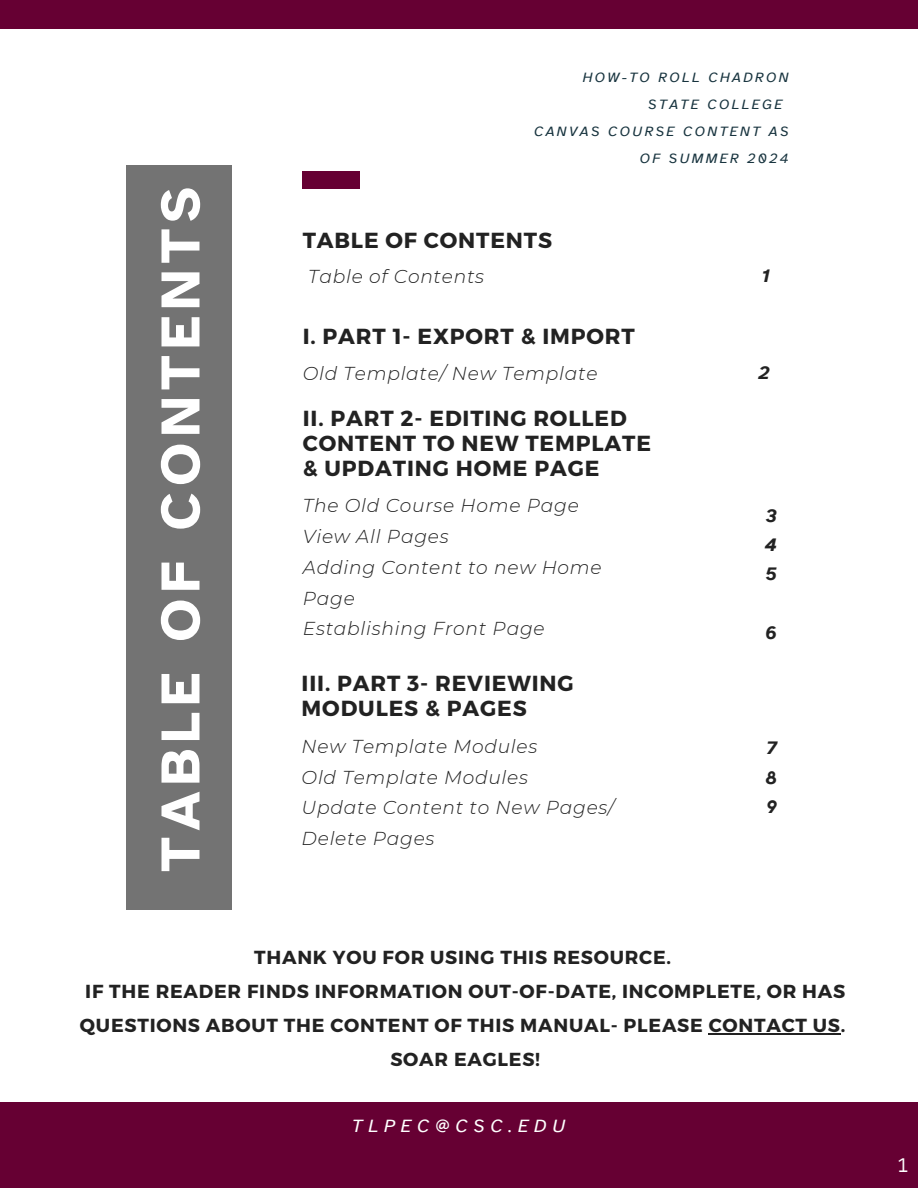
<style>
.page{position:relative;width:918px;height:1188px;background:#fff}
.page>*{position:absolute;margin:0;border:0;box-sizing:border-box;transform-origin:0 0}
.t1{font:700 56.85px "Atkinson Hyperlegible";letter-spacing:.11em;color:#fff}
.t2{font:700 21.75px/24.8px "Montserrat";letter-spacing:.04em;color:#222}
.t3{font:19.5px "IBM Plex Sans Cond";color:#fff}
.t4{font:700 18.9px/33.8px "Montserrat";letter-spacing:.04em;color:#222;text-align:center}
.t5{font:italic 18.75px "Atkinson Hyperlegible";letter-spacing:.3em;color:#fff}
.t6{font:italic 700 18.75px/29.2px "Atkinson Hyperlegible";color:#222;text-align:justify}
.t7{font:italic 300 18.6px/30.8px "Montserrat";letter-spacing:.04em;color:#222}
.t8{font:italic 14.25px/27px "Atkinson Hyperlegible";letter-spacing:.16em;color:#18343f}
</style>
<div class="page">
<div style="left:127px;top:165px;width:104px;height:745px;background:#737373"></div>
<hr style="left:709px;top:1033px;width:132px;height:1px;background:#222">
<div style="left:0;top:1102px;width:918px;height:86px;background:#603"></div>
<div style="left:0;top:0;width:918px;height:28px;background:#603"></div>
<div style="left:302px;top:172px;width:57px;height:17px;background:#603"></div>
<p class="t1" style="left:145px;top:872px;width:686px;rotate:-90deg">TABLE OF CONTENTS</p>
<h2 class="t8" style="left:648px;top:64px;width:142px;text-indent:-65px">HOW-TO ROLL CHADRON<br>STATE COLLEGE</h2>
<h6 class="t8" style="left:534px;top:118px;width:256px;text-align:right">CANVAS COURSE CONTENT AS<br>OF SUMMER 2024</h6>
<p class="t2" style="left:303px;top:226px;width:251px">TABLE OF CONTENTS</p>
<h1 class="t7" style="left:308px;top:261px;width:177px">Table of Contents</h1>
<p class="t6" style="left:762px;top:262px;width:10px">1</p>
<h6 class="t2" style="left:303px;top:323px;width:334px">I. PART 1- EXPORT &amp; IMPORT</h6>
<p class="t7" style="left:303px;top:358px;width:296px">Old Template/ New Template</p>
<h2 class="t2" style="left:303px;top:405px;width:350px">II. PART 2- EDITING ROLLED<br>CONTENT TO NEW TEMPLATE &amp; UPDATING HOME PAGE</h2>
<h6 class="t7" style="left:303px;top:490px;width:300px">The Old Course Home Page<br>View All Pages<br>Adding Content to new Home<br>Page<br>Establishing Front Page</h6>
<h2 class="t2" style="left:302px;top:670px;width:274px">III. PART 3- REVIEWING<br>MODULES &amp; PAGES</h2>
<h6 class="t7" style="left:302px;top:731px;width:314px">New Template Modules<br>Old Template Modules<br>Update Content to New Pages/<br>Delete Pages</h6>
<p class="t6" style="left:759px;top:358px;width:12px">2</p>
<p class="t6" style="left:765px;top:501px;width:14px">3<br>4<br>5</p>
<h2 class="t6" style="left:766px;top:618px;width:13px">6</h2>
<h5 class="t6" style="left:766px;top:733px;width:13px">7<br>8<br>9</h5>
<p class="t4" style="left:80px;top:940px;width:767px">THANK YOU FOR USING THIS RESOURCE.<br>IF THE READER FINDS INFORMATION OUT-OF-DATE, INCOMPLETE, OR HAS QUESTIONS ABOUT THE CONTENT OF THIS MANUAL- PLEASE CONTACT US.<br>SOAR EAGLES!</p>
<h5 class="t5" style="left:352px;top:1114px;width:215px">TLPEC@CSC.EDU</h5>
<h5 class="t3" style="left:898px;top:1152px;width:12px">1</h5>
</div>
